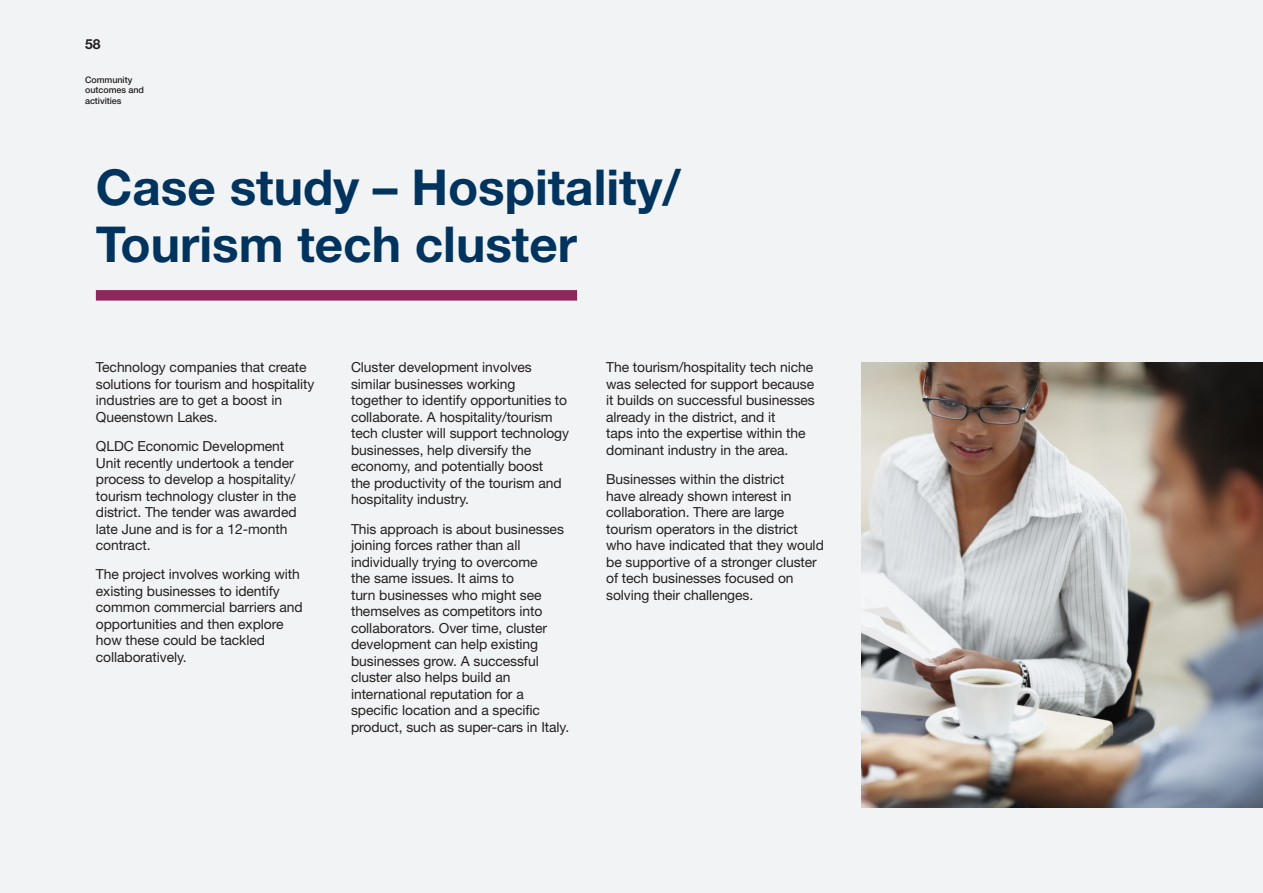
<style>
.page{position:relative;width:1263px;height:893px;background:#f2f3f4}
.page>*{position:absolute;margin:0;border:0;box-sizing:border-box;transform-origin:0 0}
.section_head_line_pu{font:700 49.5px/57px "Helvetica Neue LT Std";color:#00345e}
.bod{font:13.8px/16.5px "Helvetica Neue LT Std";letter-spacing:-.005em;color:#231f20}
.t1{font:700 13.8px "Helvetica Neue LT Std";color:#231f20}
.t2{font:500 9px/10.5px "Helvetica Neue LT Std";letter-spacing:-.005em;color:#231f20}
</style>
<div class="page">
<img style="left:861px;top:362px;width:402px;height:446px">
<div style="left:96px;top:290px;width:481px;height:11px;background:#8d285b"></div>
<p class="t1" style="left:85px;top:36px;width:17px">58</p>
<p class="t2" style="left:85px;top:74px;width:61px">Community outcomes and activities</p>
<p class="section_head_line_pu" style="left:96px;top:158px;width:586px">Case study – Hospitality/<br>Tourism tech cluster</p>
<p class="bod" style="left:96px;top:359px;width:220px">Technology companies that create solutions for tourism and hospitality industries are to get a boost in<br>Queenstown Lakes.</p>
<p class="bod" style="left:96px;top:438px;width:202px">QLDC Economic Development<br>Unit recently undertook a tender process to develop a hospitality/ tourism technology cluster in the district. The tender was awarded late June and is for a 12-month contract.</p>
<p class="bod" style="left:96px;top:566px;width:208px">The project involves working with existing businesses to identify common commercial barriers and opportunities and then explore how these could be tackled collaboratively.</p>
<p class="bod" style="left:351px;top:359px;width:220px">Cluster development involves similar businesses working together to identify opportunities to collaborate. A hospitality/tourism tech cluster will support technology businesses, help diversify the economy, and potentially boost<br>the productivity of the tourism and hospitality industry.</p>
<p class="bod" style="left:351px;top:520px;width:220px">This approach is about businesses joining forces rather than all individually trying to overcome<br>the same issues. It aims to<br>turn businesses who might see themselves as competitors into collaborators. Over time, cluster development can help existing businesses grow. A successful cluster also helps build an international reputation for a specific location and a specific product, such as super-cars in Italy.</p>
<p class="bod" style="left:606px;top:359px;width:210px">The tourism/hospitality tech niche was selected for support because it builds on successful businesses already in the district, and it<br>taps into the expertise within the dominant industry in the area.</p>
<p class="bod" style="left:606px;top:471px;width:219px">Businesses within the district<br>have already shown interest in collaboration. There are large tourism operators in the district who have indicated that they would be supportive of a stronger cluster of tech businesses focused on solving their challenges.</p>
</div>
